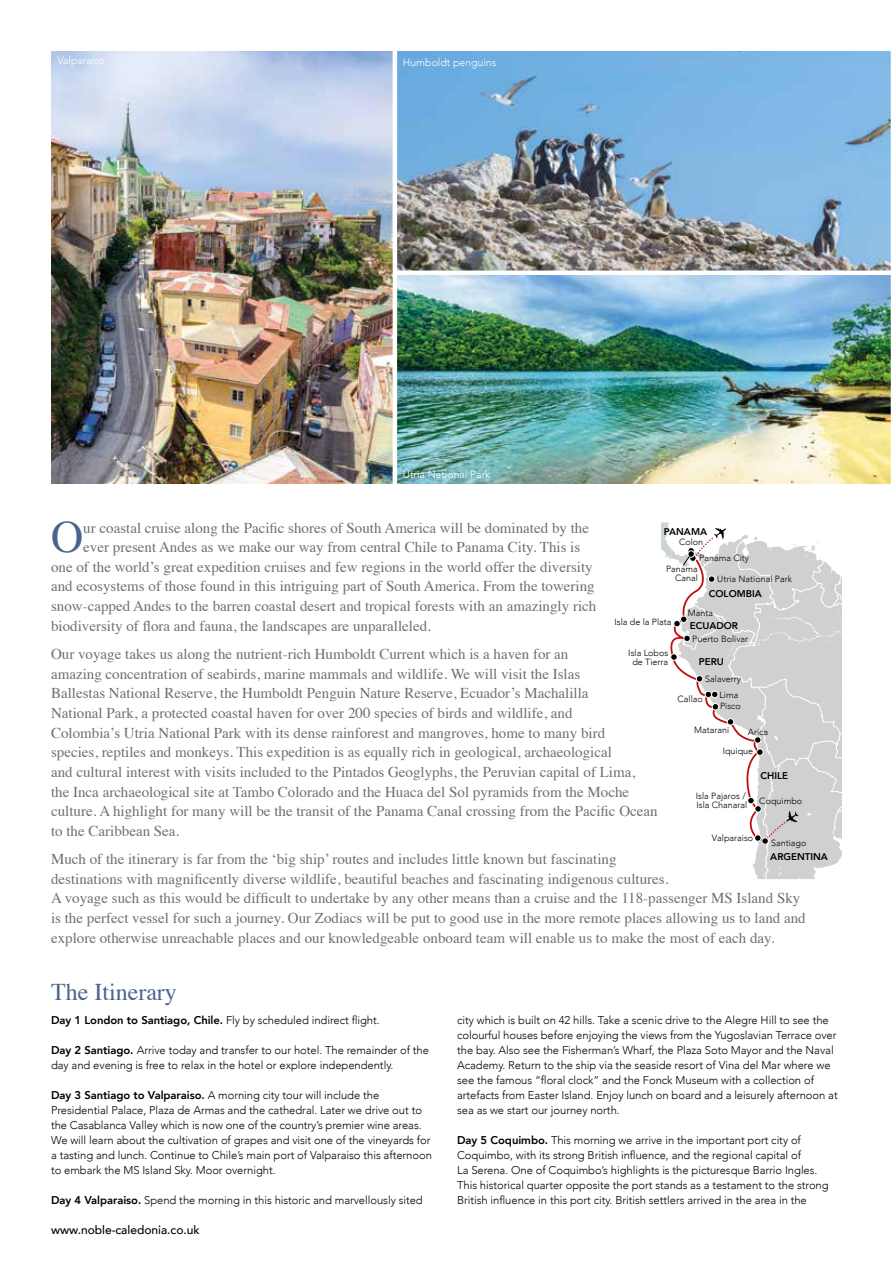
<style>
.page{position:relative;width:893px;height:1263px;background:#fff}
.page>*{position:absolute;margin:0;border:0;box-sizing:border-box;transform-origin:0 0}
.t1{font:44.7px "Times";color:#49648c}
.t2{font:24px "Times";color:#49648c}
.t3{font:15px/19.6px "Times";color:#706f6f}
.t4{font:500 12px "Avenir";color:#000}
.t5{font:300 11.25px/15px "Avenir";letter-spacing:-.005em;color:#000}
.t6{font:300 10.5px "Avenir";color:#fff}
.t7{font:800 9.75px "Avenir";color:#000}
.t8{font:300 9px/9px "Avenir";color:#010203}
.s1{font-weight:800}
</style>
<div class="page">
<img style="left:51px;top:51px;width:840px;height:433px">
<svg style="left:661px;top:522px;width:181px;height:357px"></svg>
<div style="left:712px;top:703px;width:7px;height:7px;background:#000;border-radius:50%"></div>
<div style="left:712px;top:703px;width:7px;height:7px;border:1px solid #fff;border-radius:50%"></div>
<hr style="left:393px;top:45px;width:4px;height:444px;background:#fff">
<div style="left:395px;top:270px;width:498px;height:5px;background:#fff"></div>
<p class="t6" style="left:57px;top:55px;width:49px">Valparaiso</p>
<p class="t6" style="left:403px;top:56px;width:95px">Humboldt penguins</p>
<p class="t6" style="left:403px;top:468px;width:89px">Utria National Park</p>
<h1 class="t1" style="left:51px;top:495px;width:34px">O</h1>
<p class="t3" style="left:83px;top:516px;width:507px">ur coastal cruise along the Pacific shores of South America will be dominated by the</p>
<p class="t7" style="left:664px;top:524px;width:45px">PANAMA</p>
<p class="t8" style="left:679px;top:538px;width:26px">Colon</p>
<p class="t8" style="left:666px;top:564px;width:33px;text-align:right">Panama<br>Canal</p>
<p class="t3" style="left:83px;top:536px;width:498px">ever present Andes as we make our way from central Chile to Panama City. This is</p>
<p class="t3" style="left:51px;top:556px;width:543px">one of the world’s great expedition cruises and few regions in the world offer the diversity</p>
<p class="t3" style="left:51px;top:575px;width:545px">and ecosystems of those found in this intriguing part of South America. From the towering</p>
<p class="t3" style="left:51px;top:595px;width:547px">snow-capped Andes to the barren coastal desert and tropical forests with an amazingly rich</p>
<p class="t3" style="left:51px;top:615px;width:381px">biodiversity of flora and fauna, the landscapes are unparalleled.</p>
<p class="t3" style="left:51px;top:643px;width:608px">Our voyage takes us along the nutrient-rich Humboldt Current which is a haven for an<br>amazing concentration of seabirds, marine mammals and wildlife. We will visit the Islas<br>Ballestas National Reserve, the Humboldt Penguin Nature Reserve, Ecuador’s Machalilla<br>National Park, a protected coastal haven for over 200 species of birds and wildlife, and<br>Colombia’s Utria National Park with its dense rainforest and mangroves, home to many bird<br>species, reptiles and monkeys. This expedition is as equally rich in geological, archaeological<br>and cultural interest with visits included to the Pintados Geoglyphs, the Peruvian capital of Lima,<br>the Inca archaeological site at Tambo Colorado and the Huaca del Sol pyramids from the Moche culture. A highlight for many will be the transit of the Panama Canal crossing from the Pacific Ocean to the Caribbean Sea.</p>
<p class="t3" style="left:51px;top:848px;width:756px">Much of the itinerary is far from the ‘big ship’ routes and includes little known but fascinating<br>destinations with magnificently diverse wildlife, beautiful beaches and fascinating indigenous cultures.<br>A voyage such as this would be difficult to undertake by any other means than a cruise and the 118-passenger MS Island Sky is the perfect vessel for such a journey. Our Zodiacs will be put to good use in the more remote places allowing us to land and explore otherwise unreachable places and our knowledgeable onboard team will enable us to make the most of each day.</p>
<p class="t8" style="left:699px;top:553px;width:51px">Panama City</p>
<p class="t8" style="left:717px;top:575px;width:76px">Utria National Park</p>
<p class="t7" style="left:709px;top:586px;width:55px">COLOMBIA</p>
<p class="t7" style="left:690px;top:618px;width:50px">ECUADOR</p>
<p class="t8" style="left:688px;top:608px;width:27px">Manta</p>
<p class="t8" style="left:615px;top:617px;width:59px">Isla de la Plata</p>
<p class="t8" style="left:692px;top:634px;width:58px">Puerto Bolivar</p>
<p class="t8" style="left:628px;top:648px;width:41px;text-align:center">Isla Lobos de Tierra</p>
<p class="t7" style="left:699px;top:654px;width:27px">PERU</p>
<p class="t8" style="left:705px;top:674px;width:37px">Salaverry</p>
<p class="t8" style="left:719px;top:690px;width:20px">Lima</p>
<p class="t8" style="left:678px;top:694px;width:27px">Callao</p>
<p class="t8" style="left:720px;top:701px;width:22px">Pisco</p>
<p class="t8" style="left:694px;top:725px;width:37px">Matarani</p>
<p class="t8" style="left:723px;top:722px;width:47px;line-height:19px;text-indent:25px">Arica<br>Iquique</p>
<p class="t7" style="left:760px;top:768px;width:29px">CHILE</p>
<p class="t8" style="left:759px;top:796px;width:44px">Coquimbo</p>
<p class="t8" style="left:696px;top:791px;width:53px">Isla Pajaros /<br>Isla Chanaral</p>
<p class="t8" style="left:712px;top:834px;width:43px">Valparaiso</p>
<p class="t8" style="left:771px;top:838px;width:37px">Santiago</p>
<p class="t7" style="left:770px;top:849px;width:59px">ARGENTINA</p>
<h2 class="t2" style="left:51px;top:969px;width:127px">The Itinerary</h2>
<p class="t5" style="left:51px;top:1012px;width:330px"><span class="s1">Day 1 London to Santiago, Chile.</span> Fly by scheduled indirect flight.</p>
<p class="t5" style="left:51px;top:1042px;width:380px"><span class="s1">Day 2 Santiago.</span> Arrive today and transfer to our hotel. The remainder of the day and evening is free to relax in the hotel or explore independently.</p>
<p class="t5" style="left:51px;top:1087px;width:382px"><span class="s1">Day 3 Santiago to Valparaiso.</span> A morning city tour will include the Presidential Palace, Plaza de Armas and the cathedral. Later we drive out to the Casablanca Valley which is now one of the country’s premier wine areas.<br>We will learn about the cultivation of grapes and visit one of the vineyards for a tasting and lunch. Continue to Chile’s main port of Valparaiso this afternoon to embark the MS Island Sky. Moor overnight.</p>
<p class="t5" style="left:51px;top:1192px;width:373px"><span class="s1">Day 4 Valparaiso.</span> Spend the morning in this historic and marvellously sited</p>
<p class="t4" style="left:51px;top:1219px;width:150px">www.noble-caledonia.co.uk</p>
<p class="t5" style="left:457px;top:1012px;width:382px">city which is built on 42 hills. Take a scenic drive to the Alegre Hill to see the colourful houses before enjoying the views from the Yugoslavian Terrace over the bay. Also see the Fisherman’s Wharf, the Plaza Soto Mayor and the Naval Academy. Return to the ship via the seaside resort of Vina del Mar where we see the famous “floral clock” and the Fonck Museum with a collection of artefacts from Easter Island. Enjoy lunch on board and a leisurely afternoon at sea as we start our journey north.</p>
<p class="t5" style="left:457px;top:1132px;width:373px"><span class="s1">Day 5 Coquimbo.</span> This morning we arrive in the important port city of Coquimbo, with its strong British influence, and the regional capital of<br>La Serena. One of Coquimbo’s highlights is the picturesque Barrio Ingles.<br>This historical quarter opposite the port stands as a testament to the strong British influence in this port city. British settlers arrived in the area in the</p>
</div>
